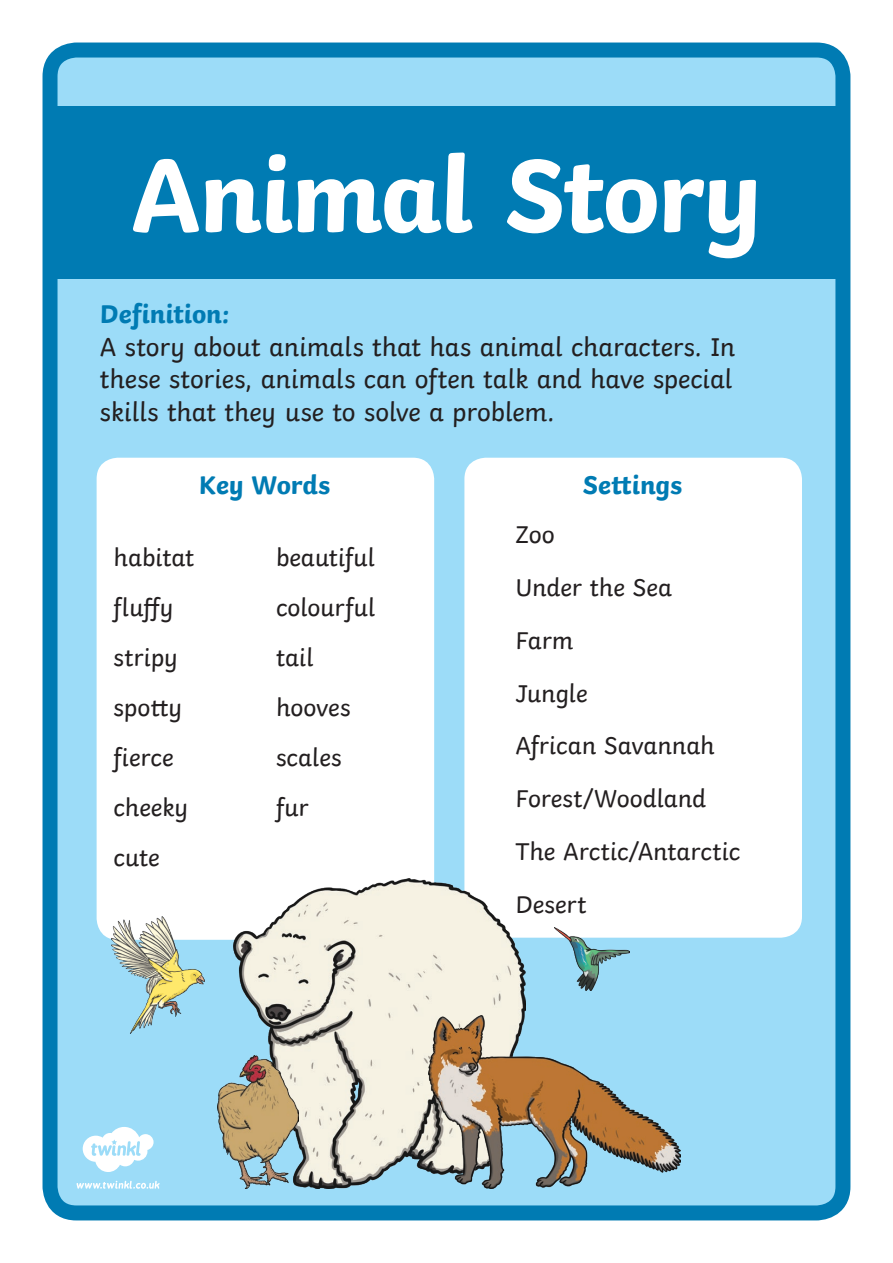
<style>
.page{position:relative;width:893px;height:1263px;background:#fff}
.page>*{position:absolute;margin:0;border:0;box-sizing:border-box;transform-origin:0 0}
.t1{font:700 108px "Twinkl";letter-spacing:-.02em;color:#fff}
.Body_Copy{font:27px/32.4px "Twinkl";letter-spacing:-.01em;color:#231f20;text-align:justify}
.Sub_Heading{font:700 27px "Twinkl";letter-spacing:-.005em;color:#007bb3}
.Key_Words_Settings{font:700 27px "Twinkl";letter-spacing:-.005em;color:#007bb3}
.List{font:25.5px "Twinkl";letter-spacing:-.005em;color:#231f20}
</style>
<div class="page">
<div style="left:50px;top:50px;width:793px;height:1163px;background:#9cdcf8;border-radius:27px"></div>
<div style="left:43px;top:43px;width:807px;height:1177px;border:15px solid #007bb3;border-radius:27px"></div>
<div style="left:47px;top:106px;width:799px;height:173px;background:#007bb3"></div>
<div style="left:97px;top:458px;width:337px;height:482px;background:#fff;border-radius:21px"></div>
<div style="left:464px;top:458px;width:338px;height:480px;background:#fff;border-radius:21px"></div>
<img style="left:233px;top:878px;width:293px;height:310px">
<img style="left:429px;top:1015px;width:251px;height:173px">
<img style="left:218px;top:1055px;width:80px;height:133px">
<img style="left:555px;top:927px;width:75px;height:63px">
<img style="left:111px;top:916px;width:93px;height:117px">
<svg style="left:83px;top:1127px;width:71px;height:45px"></svg>
<svg style="left:77px;top:1181px;width:83px;height:8px"></svg>
<p class="t1" style="left:131px;top:106px;width:633px">Animal Story</p>
<p class="Sub_Heading" style="left:100px;top:292px;width:131px">Definition:</p>
<p class="Body_Copy" style="left:100px;top:328px;width:637px">A story about animals that has animal characters. In these stories, animals can often talk and have special skills that they use to solve a problem.</p>
<p class="Key_Words_Settings" style="left:199px;top:462px;width:133px">Key Words</p>
<p class="Sub_Heading" style="left:583px;top:462px;width:101px">Settings</p>
<p class="List" style="left:114px;top:537px;width:82px">habitat</p>
<p class="List" style="left:114px;top:587px;width:62px">fluffy</p>
<p class="List" style="left:114px;top:637px;width:66px">stripy</p>
<p class="List" style="left:114px;top:687px;width:70px">spotty</p>
<p class="List" style="left:114px;top:737px;width:61px">fierce</p>
<p class="List" style="left:114px;top:787px;width:76px">cheeky</p>
<p class="List" style="left:114px;top:837px;width:48px">cute</p>
<p class="List" style="left:276px;top:537px;width:101px">beautiful</p>
<p class="List" style="left:276px;top:587px;width:101px">colourful</p>
<p class="List" style="left:276px;top:637px;width:39px">tail</p>
<p class="List" style="left:276px;top:687px;width:76px">hooves</p>
<p class="List" style="left:276px;top:737px;width:67px">scales</p>
<p class="List" style="left:276px;top:787px;width:34px">fur</p>
<p class="List" style="left:515px;top:515px;width:41px">Zoo</p>
<p class="List" style="left:515px;top:568px;width:158px">Under the Sea</p>
<p class="List" style="left:515px;top:621px;width:60px">Farm</p>
<p class="List" style="left:515px;top:673px;width:74px">Jungle</p>
<p class="List" style="left:515px;top:726px;width:201px">African Savannah</p>
<p class="List" style="left:515px;top:779px;width:192px">Forest/Woodland</p>
<p class="List" style="left:515px;top:832px;width:226px">The Arctic/Antarctic</p>
<p class="List" style="left:515px;top:884px;width:73px">Desert</p>
</div>
